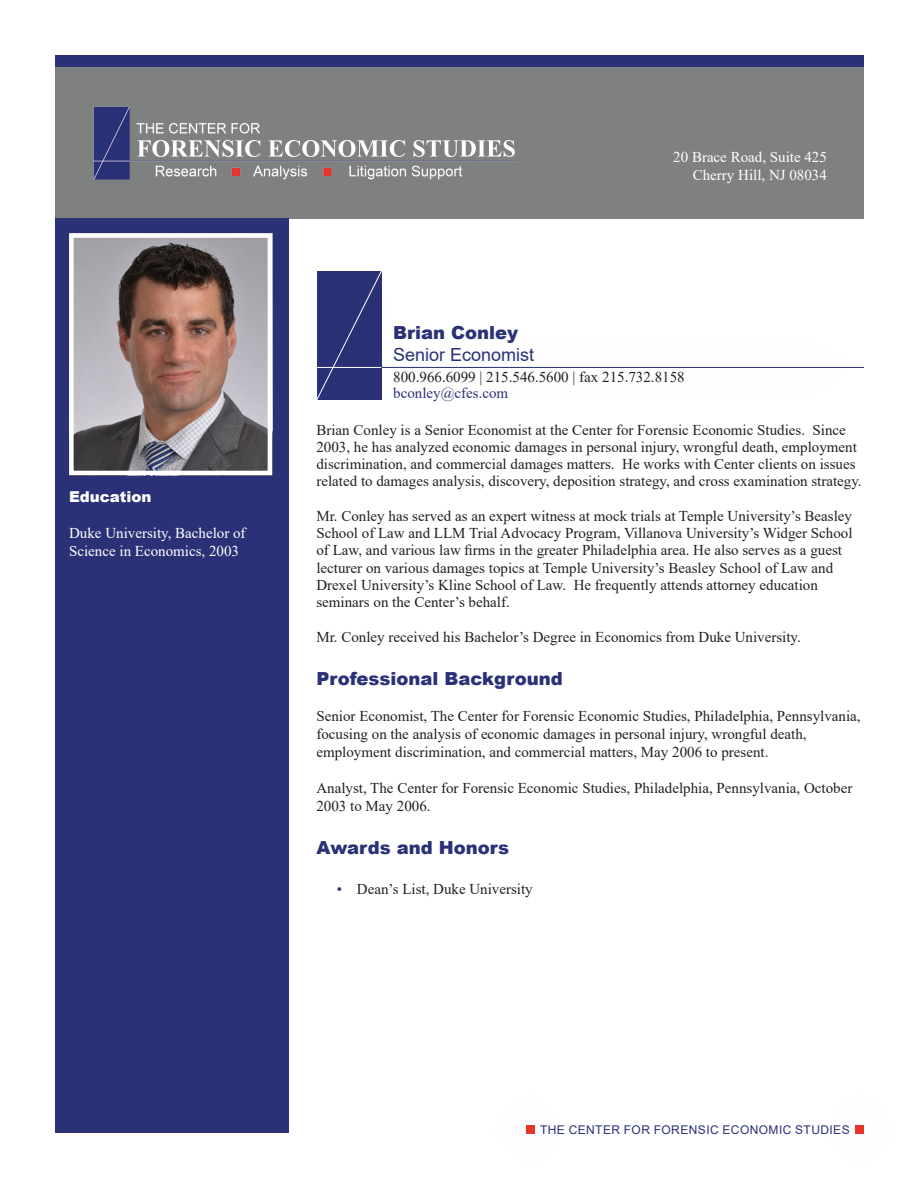
<style>
.page{position:relative;width:918px;height:1188px;background:#fff}
.page>*{position:absolute;margin:0;border:0;box-sizing:border-box;transform-origin:0 0}
.Main{font:900 18px "Arial";color:#2a3177}
.t1{font:18px "Arial";color:#2a3177}
.Main-2{font:15px/17.2px "Times New Roman";color:#231f20}
.Main-3{font:15px/18px "Times New Roman";color:#fff;text-align:right}
.t2{font:15px "Times New Roman";color:#2a3177}
.Main-4{font:900 15px "Arial";color:#fff}
.t3{font:12px "Arial";letter-spacing:.035em;color:#2a3177}
.s1{color:#2a3177}
</style>
<div class="page">
<div style="left:56px;top:55px;width:808px;height:12px;background:#2a3177"></div>
<div style="left:56px;top:67px;width:808px;height:152px;background:#7f8080"></div>
<img style="left:93px;top:106px;width:424px;height:74px">
<div style="left:526px;top:1125px;width:9px;height:9px;background:#e83529"></div>
<div style="left:855px;top:1125px;width:9px;height:9px;background:#e83529"></div>
<div style="left:56px;top:219px;width:233px;height:914px;background:#2a3177"></div>
<img style="left:74px;top:238px;width:193px;height:232px">
<div style="left:69px;top:233px;width:203px;height:242px;border:4px solid #fff"></div>
<div style="left:270px;top:237px;width:159px;height:196px;background:#231f20;opacity:.75"></div>
<svg style="left:316px;top:270px;width:67px;height:41px;background:#383f80"></svg>
<div style="left:286px;top:311px;width:126px;height:113px;background:#231f20;opacity:.75"></div>
<hr style="left:317px;top:367px;width:64px;height:1px;background:#fff">
<div style="left:351px;top:298px;width:544px;height:139px;background:#fff"></div>
<hr style="left:382px;top:367px;width:482px;height:1px;background:#2a3177">
<p class="Main-4" style="left:69px;top:486px;width:84px">Education</p>
<p class="Main-3" style="left:69px;top:523px;width:178px;text-align:left">Duke University, Bachelor of<br>Science in Economics, 2003</p>
<p class="Main-3" style="left:673px;top:148px;width:155px">20 Brace Road, Suite 425<br>Cherry Hill, NJ 08034</p>
<p class="Main" style="left:393px;top:320px;width:127px">Brian Conley</p>
<p class="t1" style="left:393px;top:342px;width:143px">Senior Economist</p>
<p class="Main-2" style="left:393px;top:368px;width:293px">800.966.6099 | 215.546.5600 | fax 215.732.8158</p>
<p class="t2" style="left:393px;top:383px;width:117px">bconley@cfes.com</p>
<p class="Main-2" style="left:316px;top:420px;width:547px">Brian Conley is a Senior Economist at the Center for Forensic Economic Studies. Since 2003, he has analyzed economic damages in personal injury, wrongful death, employment discrimination, and commercial damages matters. He works with Center clients on issues related to damages analysis, discovery, deposition strategy, and cross examination strategy.</p>
<p class="Main-2" style="left:316px;top:507px;width:538px">Mr. Conley has served as an expert witness at mock trials at Temple University’s Beasley School of Law and LLM Trial Advocacy Program, Villanova University’s Widger School of Law, and various law firms in the greater Philadelphia area. He also serves as a guest lecturer on various damages topics at Temple University’s Beasley School of Law and Drexel University’s Kline School of Law. He frequently attends attorney education seminars on the Center’s behalf.</p>
<p class="Main-2" style="left:316px;top:627px;width:486px">Mr. Conley received his Bachelor’s Degree in Economics from Duke University.</p>
<p class="Main" style="left:316px;top:665px;width:248px">Professional Background</p>
<p class="Main-2" style="left:316px;top:706px;width:546px;line-height:18px">Senior Economist, The Center for Forensic Economic Studies, Philadelphia, Pennsylvania, focusing on the analysis of economic damages in personal injury, wrongful death, employment discrimination, and commercial matters, May 2006 to present.</p>
<p class="Main-2" style="left:316px;top:778px;width:537px;line-height:18px">Analyst, The Center for Forensic Economic Studies, Philadelphia, Pennsylvania, October<br>2003 to May 2006.</p>
<p class="Main" style="left:316px;top:834px;width:194px">Awards and Honors</p>
<p class="Main-2" style="left:337px;top:879px;width:198px"><span class="s1">•</span> Dean’s List, Duke University</p>
<p class="t3" style="left:540px;top:1122px;width:311px">THE CENTER FOR FORENSIC ECONOMIC STUDIES</p>
</div>
